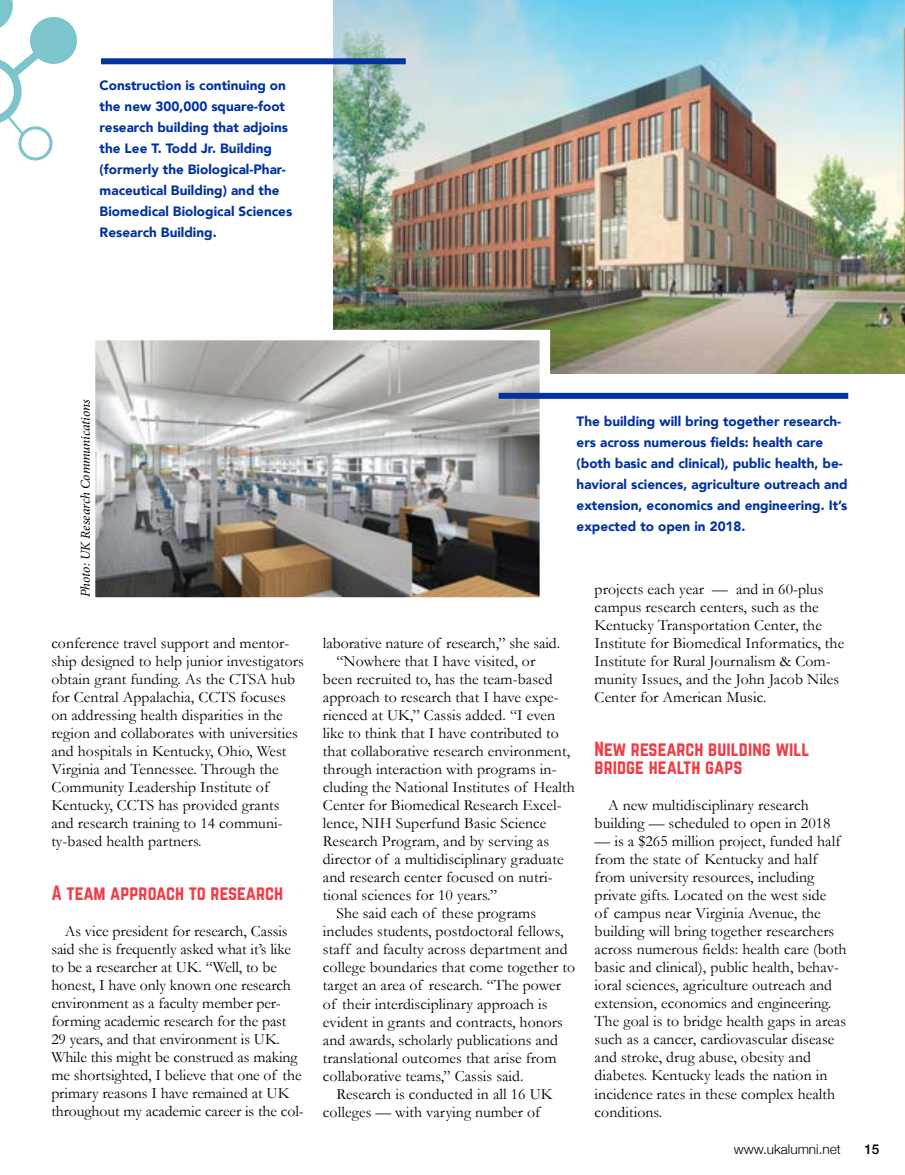
<style>
.page{position:relative;width:905px;height:1175px;background:#fff}
.page>*{position:absolute;margin:0;border:0;box-sizing:border-box;transform-origin:0 0}
.t1{font:18px/18px "Norwester";letter-spacing:.005em;color:#ef3d46}
.t2{font:15.75px/18px "Garamond";letter-spacing:.005em;color:#000}
.t3{font:900 13.5px/21px "Avenir";color:#0032a0}
.t4{font:italic 13.5px "Minion Pro";letter-spacing:-.01em;color:#000}
.t5{font:300 13.5px "Helvetica Neue";color:#000}
.t6{font:500 13.5px "Helvetica Neue";color:#000}
</style>
<div class="page">
<img style="left:334px;top:0;width:570px;height:374px">
<div style="left:101px;top:58px;width:305px;height:6px;background:#0032a0"></div>
<img style="left:96px;top:341px;width:443px;height:256px">
<div style="left:498px;top:393px;width:350px;height:6px;background:#0032a0"></div>
<svg style="left:0;top:0;width:77px;height:161px"></svg>
<p class="t3" style="left:100px;top:74px;width:194px">Construction is continuing on the new 300,000 square-foot research building that adjoins the Lee T. Todd Jr. Building (formerly the Biological-Phar&shy;maceutical Building) and the<br>Biomedical Biological Sciences<br>Research Building.</p>
<p class="t4" style="left:76px;top:597px;width:199px;rotate:-90deg">Photo: UK Research Communications</p>
<p class="t2" style="left:51px;top:634px;width:254px">conference travel support and mentor&shy;ship designed to help junior investigators obtain grant funding. As the CTSA hub for Central Appalachia, CCTS focuses on addressing health disparities in the region and collaborates with universities and hospitals in Kentucky, Ohio, West Virginia and Tennessee. Through the Community Leadership Institute of Kentucky, CCTS has provided grants and research training to 14 communi&shy;ty-based health partners.</p>
<p class="t1" style="left:51px;top:885px;width:233px">A team approach to research</p>
<p class="t2" style="left:51px;top:922px;width:254px;text-indent:13px">As vice president for research, Cassis said she is frequently asked what it’s like to be a researcher at UK. “Well, to be honest, I have only known one research environment as a faculty member per&shy;forming academic research for the past 29 years, and that environment is UK.<br>While this might be construed as making me shortsighted, I believe that one of the primary reasons I have remained at UK throughout my academic career is the col-</p>
<p class="t3" style="left:576px;top:410px;width:273px">The building will bring together research&shy;ers across numerous fields: health care (both basic and clinical), public health, be&shy;havioral sciences, agriculture outreach and extension, economics and engineering. It’s expected to open in 2018.</p>
<p class="t2" style="left:323px;top:634px;width:239px">laborative nature of research,” she said.</p>
<p class="t2" style="left:336px;top:652px;width:200px">“Nowhere that I have visited, or</p>
<p class="t2" style="left:323px;top:670px;width:231px">been recruited to, has the team-based</p>
<p class="t2" style="left:323px;top:688px;width:237px">approach to research that I have expe-</p>
<p class="t2" style="left:323px;top:706px;width:234px">rienced at UK,” Cassis added. “I even</p>
<p class="t2" style="left:323px;top:724px;width:237px">like to think that I have contributed to</p>
<p class="t2" style="left:323px;top:742px;width:249px">that collaborative research environment,</p>
<p class="t2" style="left:323px;top:760px;width:235px">through interaction with programs in-</p>
<p class="t2" style="left:323px;top:778px;width:253px">cluding the National Institutes of Health</p>
<p class="t2" style="left:323px;top:796px;width:240px">Center for Biomedical Research Excel-</p>
<p class="t2" style="left:323px;top:814px;width:225px">lence, NIH Superfund Basic Science</p>
<p class="t2" style="left:323px;top:832px;width:228px">Research Program, and by serving as</p>
<p class="t2" style="left:323px;top:850px;width:242px">director of a multidisciplinary graduate</p>
<p class="t2" style="left:323px;top:868px;width:231px">and research center focused on nutri-</p>
<p class="t2" style="left:323px;top:886px;width:176px">tional sciences for 10 years.”</p>
<p class="t2" style="left:336px;top:904px;width:201px">She said each of these programs</p>
<p class="t2" style="left:323px;top:922px;width:242px">includes students, postdoctoral fellows,</p>
<p class="t2" style="left:323px;top:940px;width:246px">staff and faculty across department and</p>
<p class="t2" style="left:323px;top:958px;width:254px">college boundaries that come together to</p>
<p class="t2" style="left:323px;top:976px;width:239px">target an area of research. “The power</p>
<p class="t2" style="left:323px;top:994px;width:226px">of their interdisciplinary approach is</p>
<p class="t2" style="left:323px;top:1012px;width:241px">evident in grants and contracts, honors</p>
<p class="t2" style="left:323px;top:1030px;width:236px">and awards, scholarly publications and</p>
<p class="t2" style="left:323px;top:1048px;width:235px">translational outcomes that arise from</p>
<p class="t2" style="left:323px;top:1066px;width:202px">collaborative teams,” Cassis said.</p>
<p class="t2" style="left:336px;top:1084px;width:218px">Research is conducted in all 16 UK</p>
<p class="t2" style="left:323px;top:1102px;width:219px">colleges — with varying number of</p>
<p class="t2" style="left:594px;top:580px;width:251px">projects each year — and in 60-plus campus research centers, such as the Kentucky Transportation Center, the Institute for Biomedical Informatics, the Institute for Rural Journalism &amp; Com&shy;munity Issues, and the John Jacob Niles Center for American Music.</p>
<p class="t1" style="left:594px;top:741px;width:216px">New research building will bridge health gaps</p>
<p class="t2" style="left:594px;top:796px;width:237px;text-align:center">A new multidisciplinary research building — scheduled to open in 2018</p>
<p class="t2" style="left:594px;top:832px;width:253px">— is a $265 million project, funded half from the state of Kentucky and half from university resources, including private gifts. Located on the west side<br>of campus near Virginia Avenue, the building will bring together researchers across numerous fields: health care (both basic and clinical), public health, behav&shy;ioral sciences, agriculture outreach and extension, economics and engineering.<br>The goal is to bridge health gaps in areas such as a cancer, cardiovascular disease and stroke, drug abuse, obesity and diabetes. Kentucky leads the nation in incidence rates in these complex health conditions.</p>
<p class="t5" style="left:734px;top:1138px;width:108px">www.ukalumni.net</p>
<p class="t6" style="left:864px;top:1138px;width:17px">15</p>
</div>
